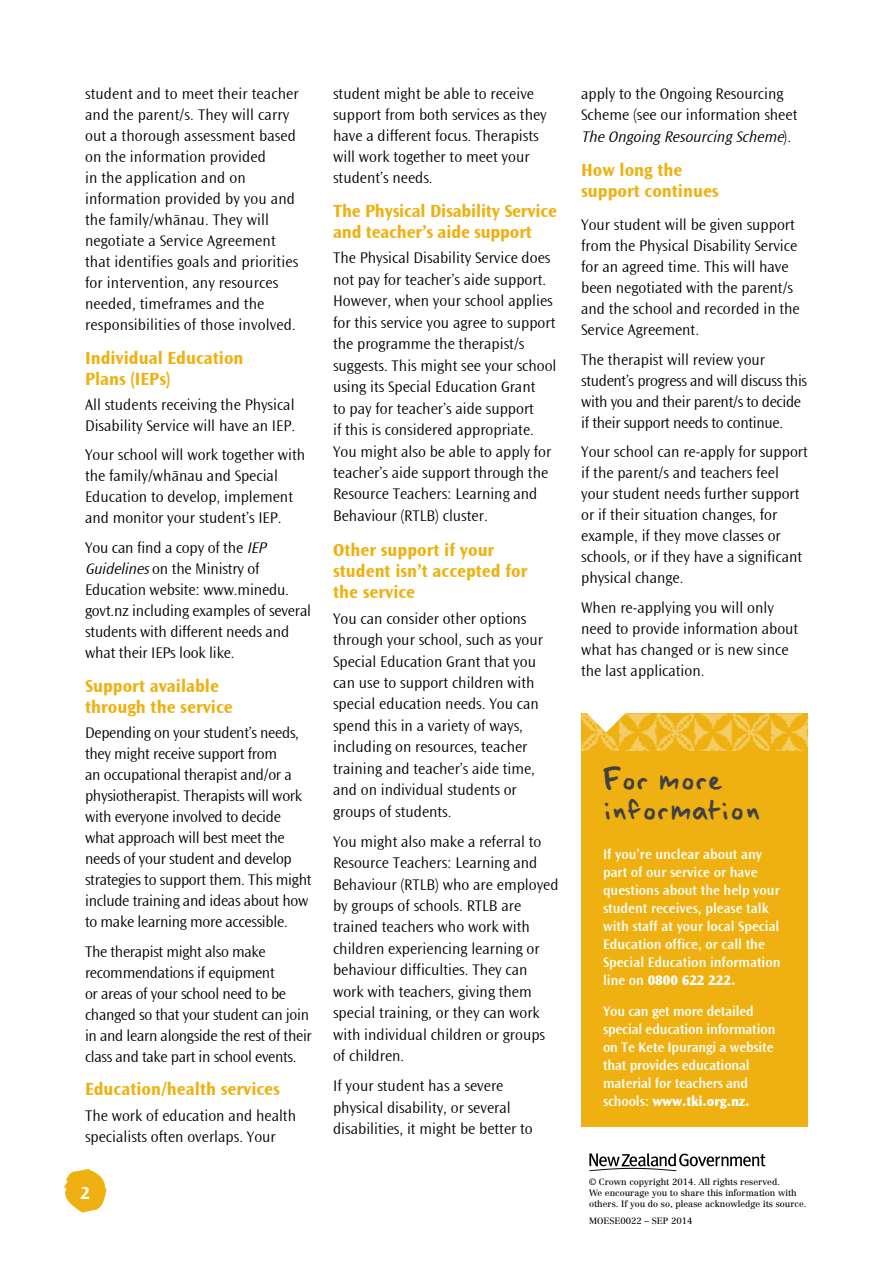
<style>
.page{position:relative;width:893px;height:1263px;background:#fff}
.page>*{position:absolute;margin:0;border:0;box-sizing:border-box;transform-origin:0 0}
.BOX_HEADING{font:35.25px/29.2px "Penof Truth";color:#414042}
.PARA_HEADING{font:700 18px/21px "Ocean Sans Maori";color:#eeb111}
.BODY_TEXT{font:700 18px/21px "Ocean Sans Maori";color:#eeb111}
.t1{font:700 18px "Ocean Sans Maori";color:#fff}
.BODY_TEXT-2{font:300 15.75px/21px "Ocean Sans Maori";color:#000}
.BODY_TEXT-3{font:300 15.75px/21px "Ocean Sans Maori";letter-spacing:-.02em;color:#000}
.BOX_TEXT{font:600 14.25px/18px "Ocean Sans Maori";color:#fff}
.ISBN{font:9px/10.8px "Centennial";color:#000}
.s1{font-style:italic}
.s2{font-weight:800}
</style>
<div class="page">
<svg style="left:64px;top:1169px;width:42px;height:43px"></svg>
<div style="left:582px;top:714px;width:226px;height:413px;background:#eeb111"></div>
<img style="left:582px;top:714px;width:226px;height:36px">
<svg style="left:585px;top:713px;width:42px;height:19px"></svg>
<svg style="left:589px;top:1153px;width:176px;height:18px"></svg>
<p class="BODY_TEXT-2" style="left:85px;top:83px;width:215px">student and to meet their teacher and the parent/s. They will carry out a thorough assessment based on the information provided<br>in the application and on information provided by you and the family/whänau. They will negotiate a Service Agreement that identifies goals and priorities for intervention, any resources needed, timeframes and the responsibilities of those involved.</p>
<p class="PARA_HEADING" style="left:85px;top:347px;width:160px">Individual Education<br>Plans (IEPs)</p>
<p class="BODY_TEXT-2" style="left:85px;top:394px;width:212px">All students receiving the Physical<br>Disability Service will have an IEP.</p>
<p class="BODY_TEXT-2" style="left:85px;top:445px;width:222px">Your school will work together with the family/whänau and Special<br>Education to develop, implement and monitor your student’s IEP.</p>
<p class="BODY_TEXT-2" style="left:85px;top:537px;width:228px">You can find a copy of the <span class="s1">IEP<br>Guidelines</span> on the Ministry of<br>Education website: www.minedu. govt.nz including examples of several students with different needs and what their IEPs look like.</p>
<p class="PARA_HEADING" style="left:85px;top:675px;width:149px">Support available through the service</p>
<p class="BODY_TEXT-3" style="left:85px;top:722px;width:228px">Depending on your student’s needs, they might receive support from<br>an occupational therapist and/or a physiotherapist. Therapists will work with everyone involved to decide what approach will best meet the needs of your student and develop strategies to support them. This might include training and ideas about how to make learning more accessible.</p>
<p class="BODY_TEXT-3" style="left:85px;top:941px;width:228px">The therapist might also make recommendations if equipment<br>or areas of your school need to be changed so that your student can join in and learn alongside the rest of their class and take part in school events.</p>
<p class="PARA_HEADING" style="left:85px;top:1079px;width:196px">Education/health services</p>
<p class="BODY_TEXT-2" style="left:85px;top:1105px;width:213px">The work of education and health specialists often overlaps. Your</p>
<p class="t1" style="left:80px;top:1182px;width:11px">2</p>
<p class="BODY_TEXT-2" style="left:333px;top:83px;width:215px">student might be able to receive support from both services as they have a different focus. Therapists will work together to meet your student’s needs.</p>
<p class="PARA_HEADING" style="left:333px;top:200px;width:225px">The Physical Disability Service and teacher’s aide support</p>
<p class="BODY_TEXT-2" style="left:333px;top:248px;width:225px;line-height:21.5px">The Physical Disability Service does not pay for teacher’s aide support.<br>However, when your school applies for this service you agree to support the programme the therapist/s suggests. This might see your school using its Special Education Grant<br>to pay for teacher’s aide support<br>if this is considered appropriate.<br>You might also be able to apply for teacher’s aide support through the Resource Teachers: Learning and Behaviour (RTLB) cluster.</p>
<p class="PARA_HEADING" style="left:333px;top:540px;width:196px">Other support if your student isn’t accepted for the service</p>
<p class="BODY_TEXT-2" style="left:333px;top:608px;width:211px;line-height:21.5px">You can consider other options through your school, such as your<br>Special Education Grant that you can use to support children with special education needs. You can spend this in a variety of ways, including on resources, teacher training and teacher’s aide time, and on individual students or groups of students.</p>
<p class="BODY_TEXT-2" style="left:333px;top:831px;width:227px;line-height:21.5px">You might also make a referral to<br>Resource Teachers: Learning and<br>Behaviour (RTLB) who are employed by groups of schools. RTLB are trained teachers who work with children experiencing learning or behaviour difficulties. They can work with teachers, giving them special training, or they can work with individual children or groups of children.</p>
<p class="BODY_TEXT-2" style="left:333px;top:1075px;width:201px;line-height:21.5px">If your student has a severe physical disability, or several disabilities, it might be better to</p>
<p class="BODY_TEXT-2" style="left:581px;top:83px;width:218px;line-height:21.5px">apply to the Ongoing Resourcing<br>Scheme (see our information sheet<br><span class="s1">The Ongoing Resourcing Scheme</span>).</p>
<p class="BODY_TEXT" style="left:581px;top:159px;width:139px">How long the support continues</p>
<p class="BODY_TEXT-2" style="left:581px;top:215px;width:220px">Your student will be given support from the Physical Disability Service for an agreed time. This will have been negotiated with the parent/s and the school and recorded in the<br>Service Agreement.</p>
<p class="BODY_TEXT-3" style="left:581px;top:349px;width:227px">The therapist will review your student’s progress and will discuss this with you and their parent/s to decide if their support needs to continue.</p>
<p class="BODY_TEXT-2" style="left:581px;top:442px;width:228px">Your school can re-apply for support if the parent/s and teachers feel your student needs further support or if their situation changes, for example, if they move classes or schools, or if they have a significant physical change.</p>
<p class="BODY_TEXT-2" style="left:581px;top:597px;width:219px">When re-applying you will only need to provide information about what has changed or is new since the last application.</p>
<p class="BOX_HEADING" style="left:603px;top:764px;width:159px">For more information</p>
<p class="BOX_TEXT" style="left:603px;top:845px;width:179px">If you’re unclear about any part of our service or have questions about the help your student receives, please talk with staff at your local Special<br>Education office, or call the<br>Special Education information line on <span class="s2">0800 622 222.</span></p>
<p class="BOX_TEXT" style="left:603px;top:1002px;width:174px">You can get more detailed special education information on Te Kete Ipurangi a website that provides educational material for teachers and schools: <span class="s2">www.tki.org.nz.</span></p>
<p class="ISBN" style="left:589px;top:1176px;width:192px">© Crown copyright 2014. All rights reserved.</p>
<p class="ISBN" style="left:589px;top:1187px;width:219px">We encourage you to share this information with others. If you do so, please acknowledge its source.</p>
<p class="ISBN" style="left:589px;top:1215px;width:105px">MOESE0022 – SEP 2014</p>
</div>
